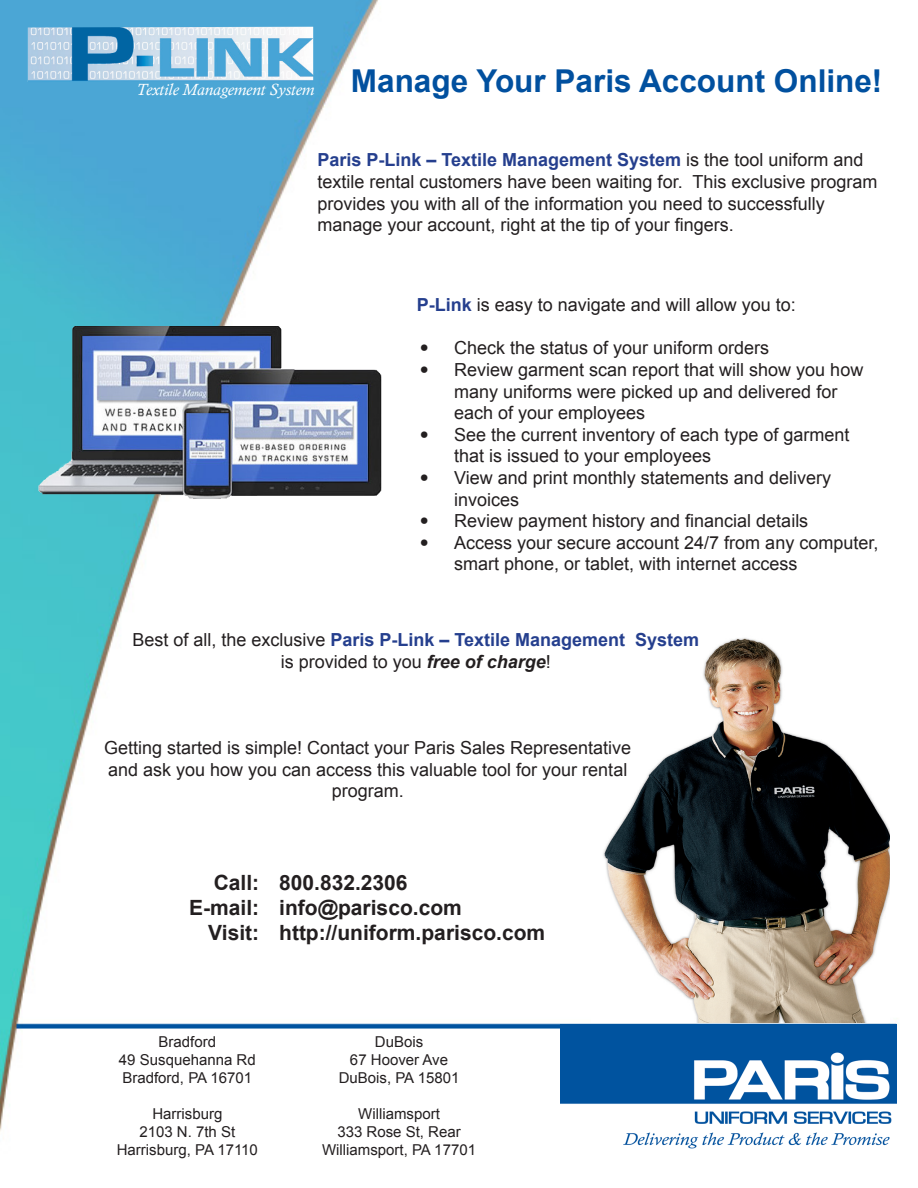
<style>
.page{position:relative;width:918px;height:1188px;background:#fff}
.page>*{position:absolute;margin:0;border:0;box-sizing:border-box;transform-origin:0 0}
.t1{font:700 31.5px "Arial";color:#01509f}
.t2{font:700 21px/25.2px "Arial";color:#231f20}
.t3{font:18px/21.6px "Arial";color:#231f20}
.t4{font:italic 16.5px "Calisto";color:#fff}
.t5{font:15px/18px "Arial";color:#231f20;text-align:center}
.s1{font-weight:700;color:#253f8e}
.s2{font-family:"Helvetica Neue CE"}
.s3{font-weight:700;font-style:italic}
</style>
<div class="page">
<img style="left:0;top:0;width:898px;height:1149px">
<img style="left:591px;top:630px;width:299px;height:393px">
<img style="left:27px;top:326px;width:377px;height:195px">
<img style="left:21px;top:27px;width:292px;height:55px">
<img style="left:561px;top:1025px;width:335px;height:123px">
<p class="t4" style="left:136px;top:80px;width:180px">Textile Management System</p>
<p class="t1" style="left:351px;top:60px;width:533px">Manage Your Paris Account Online!</p>
<p class="t3" style="left:318px;top:150px;width:561px"><span class="s1">Paris P-Link – Textile Management System</span> is the tool uniform and textile rental customers have been waiting for. This exclusive program provides you with all of the information you need to successfully manage your account, right at the tip of your fingers.</p>
<p class="t3" style="left:417px;top:294px;width:381px"><span class="s1">P-Link</span> is easy to navigate and will allow you to:</p>
<p class="t3" style="left:420px;top:337px;width:351px"><span class="s2">•</span> Check the status of your uniform orders</p>
<p class="t3" style="left:454px;top:359px;width:411px;text-indent:-34px"><span class="s2">•</span> Review garment scan report that will show you how many uniforms were picked up and delivered for each of your employees</p>
<p class="t3" style="left:454px;top:424px;width:397px;text-indent:-34px"><span class="s2">•</span> See the current inventory of each type of garment that is issued to your employees</p>
<p class="t3" style="left:454px;top:467px;width:378px;text-indent:-34px"><span class="s2">•</span> View and print monthly statements and delivery invoices</p>
<p class="t3" style="left:420px;top:510px;width:390px"><span class="s2">•</span> Review payment history and financial details</p>
<p class="t3" style="left:454px;top:532px;width:426px;text-indent:-34px"><span class="s2">•</span> Access your secure account 24/7 from any computer, smart phone, or tablet, with internet access</p>
<p class="t3" style="left:132px;top:629px;width:568px;text-align:center">Best of all, the exclusive <span class="s1">Paris P-Link – Textile Management System </span>is provided to you <span class="s3">free of charge</span>!</p>
<p class="t3" style="left:104px;top:737px;width:529px;text-align:center">Getting started is simple! Contact your Paris Sales Representative and ask you how you can access this valuable tool for your rental program.</p>
<p class="t2" style="left:214px;top:871px;width:47px">Call:</p>
<p class="t2" style="left:189px;top:896px;width:72px">E-mail:</p>
<p class="t2" style="left:208px;top:921px;width:52px">Visit:</p>
<p class="t2" style="left:279px;top:871px;width:268px">800.832.2306 info@parisco.com http://uniform.parisco.com</p>
<p class="t5" style="left:159px;top:1033px;width:59px">Bradford</p>
<p class="t5" style="left:119px;top:1051px;width:138px">49 Susquehanna Rd</p>
<p class="t5" style="left:122px;top:1069px;width:131px">Bradford, PA 16701</p>
<p class="t5" style="left:152px;top:1105px;width:72px">Harrisburg</p>
<p class="t5" style="left:139px;top:1123px;width:97px">2103 N. 7th St</p>
<p class="t5" style="left:117px;top:1141px;width:143px">Harrisburg, PA 17110</p>
<p class="t5" style="left:350px;top:1033px;width:100px">DuBois<br>67 Hoover Ave</p>
<p class="t5" style="left:339px;top:1069px;width:122px">DuBois, PA 15801</p>
<p class="t5" style="left:358px;top:1105px;width:83px">Williamsport</p>
<p class="t5" style="left:337px;top:1123px;width:125px">333 Rose St, Rear</p>
<p class="t5" style="left:322px;top:1141px;width:155px">Williamsport, PA 17701</p>
</div>
